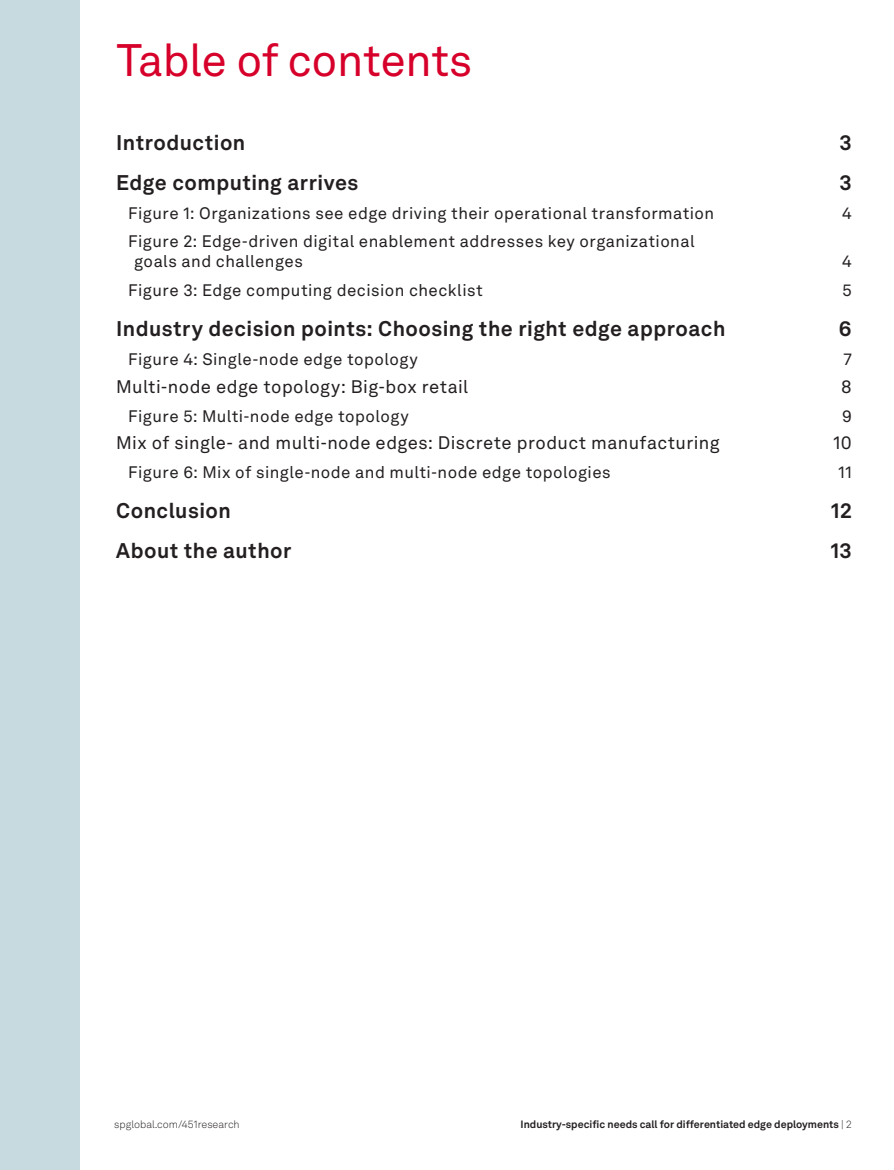
<style>
.page{position:relative;width:894px;height:1170px;background:#fff}
.page>*{position:absolute;margin:0;border:0;box-sizing:border-box;transform-origin:0 0}
.h_H1_-_No_TOC{font:45px "Akkurat LL";letter-spacing:-.015em;color:#d6002a}
.Table_of_Contents{font:700 21px "Akkurat LL";letter-spacing:.02em;color:#231f20}
.t1{font:18px "Akkurat LL";letter-spacing:.02em;color:#231f20}
.t2{font:16.5px/19.8px "Akkurat LL";letter-spacing:.025em;color:#231f20}
.t3{font:700 10.5px "Akkurat LL";color:#231f20}
.t4{font:300 10.5px "Akkurat LL";color:#231f20}
.s1{font-weight:300}
</style>
<div class="page">
<div style="left:0;top:0;width:80px;height:1170px;background:#c7dae0"></div>
<h1 class="h_H1_-_No_TOC" style="left:116px;top:27px;width:357px">Table of contents</h1>
<p class="Table_of_Contents" style="left:116px;top:126px;width:131px">Introduction</p>
<p class="Table_of_Contents" style="left:839px;top:126px;width:14px">3</p>
<p class="Table_of_Contents" style="left:116px;top:166px;width:243px">Edge computing arrives</p>
<p class="Table_of_Contents" style="left:839px;top:166px;width:14px">3</p>
<p class="t2" style="left:128px;top:202px;width:587px">Figure 1: Organizations see edge driving their operational transformation</p>
<p class="t2" style="left:841px;top:202px;width:11px">4</p>
<p class="t2" style="left:134px;top:231px;width:561px;text-indent:-6px">Figure 2: Edge-driven digital enablement addresses key organizational goals and challenges</p>
<p class="t2" style="left:841px;top:251px;width:11px">4</p>
<p class="t2" style="left:128px;top:280px;width:356px">Figure 3: Edge computing decision checklist</p>
<p class="t2" style="left:842px;top:280px;width:11px">5</p>
<p class="Table_of_Contents" style="left:116px;top:313px;width:610px">Industry decision points: Choosing the right edge approach</p>
<p class="Table_of_Contents" style="left:838px;top:313px;width:14px">6</p>
<p class="t2" style="left:128px;top:349px;width:291px">Figure 4: Single-node edge topology</p>
<p class="t2" style="left:843px;top:349px;width:10px">7</p>
<p class="t1" style="left:116px;top:373px;width:353px">Multi-node edge topology: Big-box retail</p>
<p class="t1" style="left:840px;top:373px;width:12px">8</p>
<p class="t2" style="left:128px;top:405px;width:282px">Figure 5: Multi-node edge topology</p>
<p class="t2" style="left:841px;top:405px;width:11px">9</p>
<p class="t1" style="left:116px;top:429px;width:604px">Mix of single- and multi-node edges: Discrete product manufacturing</p>
<p class="t1" style="left:833px;top:429px;width:20px">10</p>
<p class="t2" style="left:128px;top:461px;width:484px">Figure 6: Mix of single-node and multi-node edge topologies</p>
<p class="t2" style="left:838px;top:461px;width:15px">11</p>
<p class="Table_of_Contents" style="left:116px;top:494px;width:116px">Conclusion</p>
<p class="Table_of_Contents" style="left:830px;top:494px;width:22px">12</p>
<p class="Table_of_Contents" style="left:116px;top:535px;width:177px">About the author</p>
<p class="Table_of_Contents" style="left:830px;top:535px;width:23px">13</p>
<p class="t4" style="left:114px;top:1117px;width:127px">spglobal.com/451research</p>
<p class="t3" style="left:520px;top:1116px;width:332px">Industry-specific needs call for differentiated edge deployments <span class="s1">| 2</span></p>
</div>
